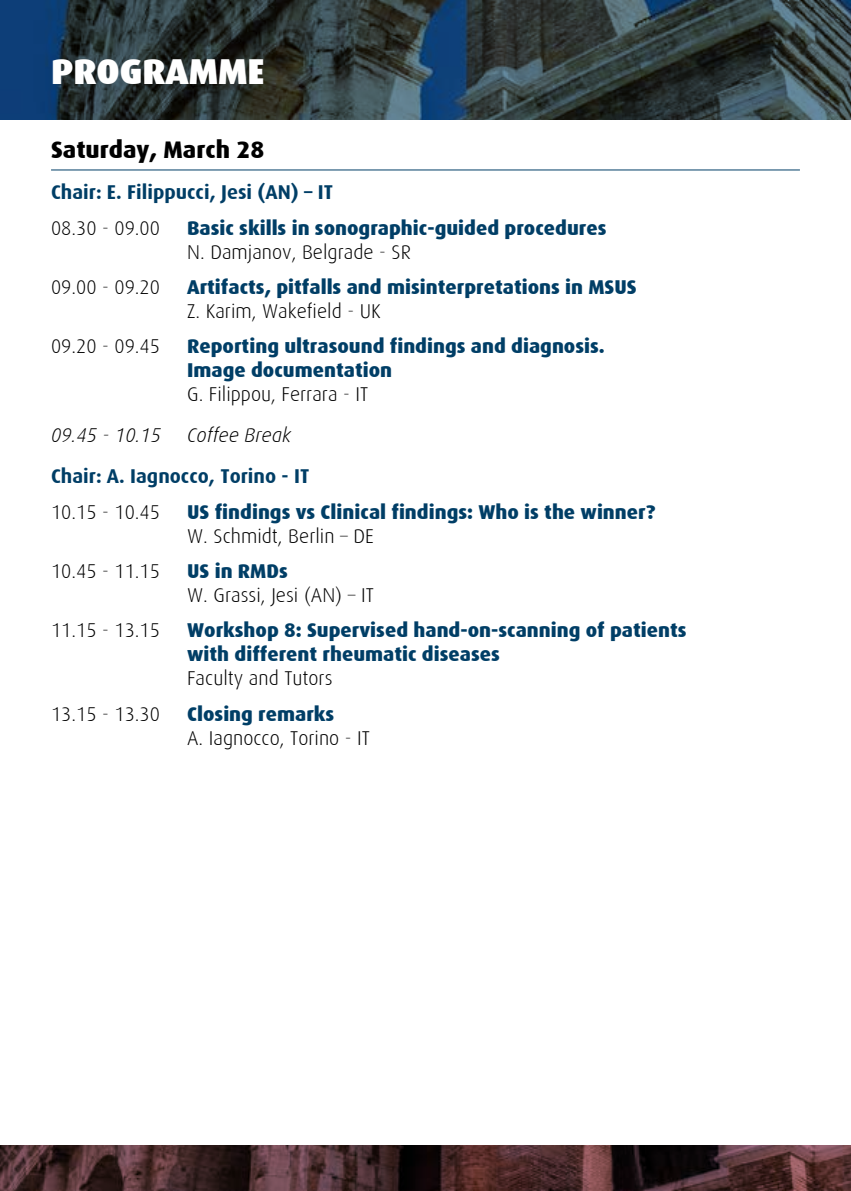
<style>
.page{position:relative;width:851px;height:1191px;background:#fff}
.page>*{position:absolute;margin:0;border:0;box-sizing:border-box;transform-origin:0 0}
.t1{font:900 36px "Dax";color:#fff}
.t2{font:800 24px "Dax";color:#000}
.t3{font:800 20px/24px "Dax";color:#003e66}
.t4{font:300 20px "Dax";color:#000}
.t5{font:700 20px "Dax";color:#003e66}
.t6{font:italic 300 20px "Dax";color:#000}
</style>
<div class="page">
<svg style="left:0;top:0;width:850px;height:119px;background:#2b3c43"></svg>
<svg style="left:0;top:1145px;width:850px;height:46px;background:#44292b"></svg>
<hr style="left:51px;top:169px;width:748px;height:1px;background:#003e66">
<h1 class="t1" style="left:51px;top:51px;width:215px">PROGRAMME</h1>
<p class="t2" style="left:51px;top:136px;width:215px">Saturday, March 28</p>
<p class="t5" style="left:51px;top:181px;width:283px">Chair: E. Filippucci, Jesi (AN) – IT</p>
<p class="t4" style="left:51px;top:217px;width:110px">08.30 - 09.00</p>
<p class="t3" style="left:187px;top:216px;width:421px">Basic skills in sonographic-guided procedures</p>
<p class="t4" style="left:187px;top:241px;width:225px">N. Damjanov, Belgrade - SR</p>
<p class="t4" style="left:51px;top:276px;width:110px">09.00 - 09.20</p>
<p class="t3" style="left:187px;top:275px;width:451px">Artifacts, pitfalls and misinterpretations in MSUS</p>
<p class="t4" style="left:187px;top:300px;width:195px">Z. Karim, Wakefield - UK</p>
<p class="t4" style="left:51px;top:335px;width:110px">09.20 - 09.45</p>
<p class="t3" style="left:187px;top:334px;width:419px">Reporting ultrasound findings and diagnosis.<br>Image documentation</p>
<p class="t4" style="left:187px;top:383px;width:183px">G. Filippou, Ferrara - IT</p>
<p class="t6" style="left:51px;top:424px;width:111px">09.45 - 10.15</p>
<p class="t6" style="left:187px;top:424px;width:105px">Coffee Break</p>
<p class="t5" style="left:51px;top:465px;width:260px">Chair: A. Iagnocco, Torino - IT</p>
<p class="t4" style="left:51px;top:501px;width:110px">10.15 - 10.45</p>
<p class="t3" style="left:187px;top:500px;width:469px">US findings vs Clinical findings: Who is the winner?</p>
<p class="t4" style="left:187px;top:525px;width:188px">W. Schmidt, Berlin – DE</p>
<p class="t4" style="left:51px;top:560px;width:110px">10.45 - 11.15</p>
<p class="t3" style="left:187px;top:559px;width:102px">US in RMDs</p>
<p class="t4" style="left:187px;top:584px;width:188px">W. Grassi, Jesi (AN) – IT</p>
<p class="t4" style="left:51px;top:619px;width:110px">11.15 - 13.15</p>
<p class="t3" style="left:187px;top:618px;width:501px">Workshop 8: Supervised hand-on-scanning of patients with different rheumatic diseases</p>
<p class="t4" style="left:187px;top:667px;width:147px">Faculty and Tutors</p>
<p class="t4" style="left:51px;top:703px;width:110px">13.15 - 13.30</p>
<p class="t3" style="left:187px;top:702px;width:149px">Closing remarks</p>
<p class="t4" style="left:187px;top:727px;width:184px">A. Iagnocco, Torino - IT</p>
</div>
